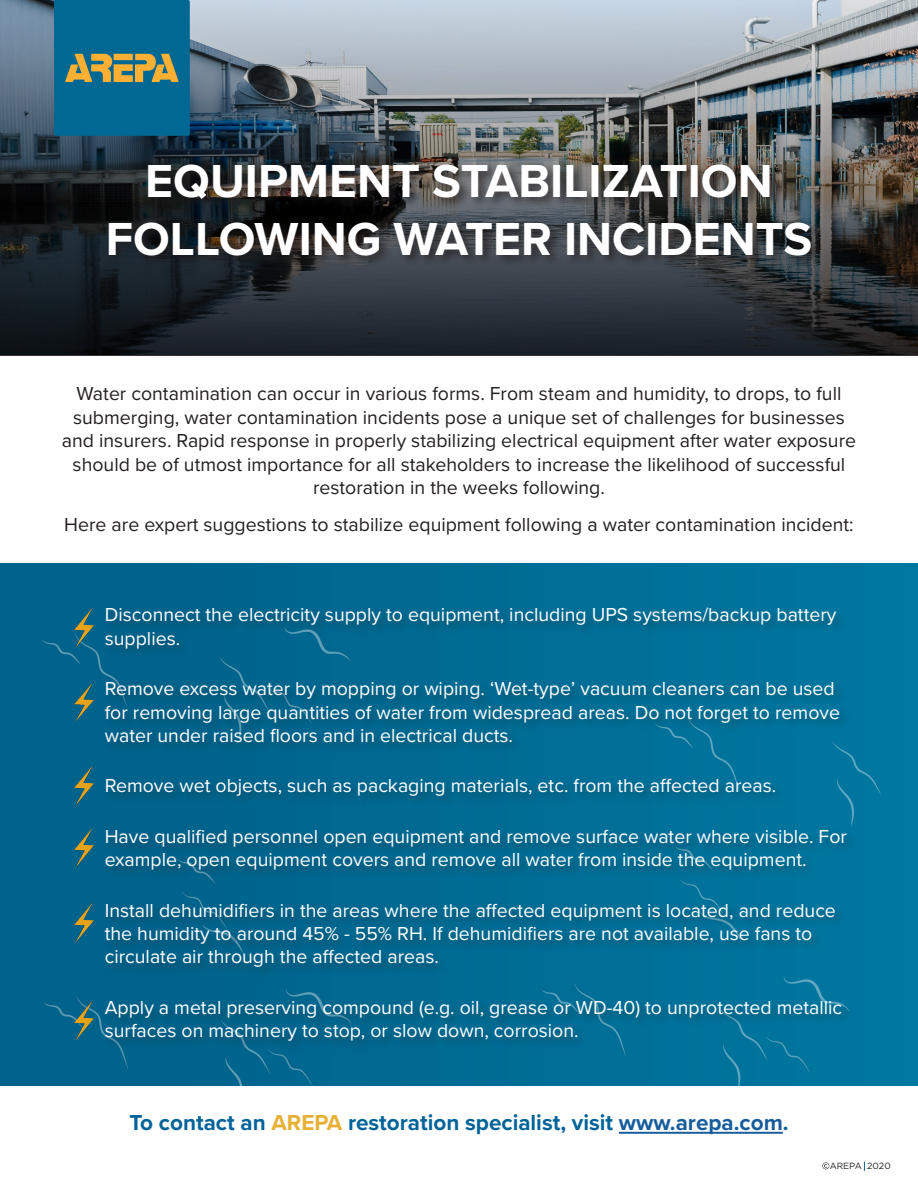
<style>
.page{position:relative;width:918px;height:1188px;background:#fff}
.page>*{position:absolute;margin:0;border:0;box-sizing:border-box;transform-origin:0 0}
.t1{font:700 48px "Proxima Nova";color:#fff}
.t2{font:700 22.5px "Proxima Nova";color:#006399}
.t3{font:19.5px/23.4px "Proxima Nova";color:#fff}
.t4{font:19.5px/23.4px "Proxima Nova";color:#231f20;text-align:center}
.t5{font:9px "Gotham HTF";color:#231f20}
.s1{color:#e7b035}
.s2{color:#175d9e}
</style>
<div class="page">
<img style="left:0;top:563px;width:918px;height:523px">
<img style="left:75px;top:608px;width:18px;height:39px">
<div style="left:103px;top:605px;width:756px;height:449px;background:#231f20;opacity:.4"></div>
<img style="left:75px;top:682px;width:18px;height:40px">
<img style="left:75px;top:766px;width:18px;height:40px">
<img style="left:75px;top:828px;width:18px;height:40px">
<img style="left:75px;top:902px;width:18px;height:40px">
<img style="left:75px;top:1000px;width:18px;height:40px">
<img style="left:0;top:0;width:918px;height:356px">
<div style="left:106px;top:161px;width:717px;height:107px;background:#231f20;opacity:.75"></div>
<div style="left:54px;top:0;width:136px;height:136px;background:#006893;border-radius:2px"></div>
<svg style="left:65px;top:54px;width:114px;height:28px"></svg>
<div style="left:114px;top:54px;width:19px;height:6px;background:#fbb033"></div>
<hr style="left:619px;top:1132px;width:164px;height:2px;background:#175d9e">
<svg style="left:822px;top:1162px;width:7px;height:7px"></svg>
<p class="t1" style="left:145px;top:145px;width:629px">EQUIPMENT STABILIZATION</p>
<p class="t1" style="left:106px;top:203px;width:708px">FOLLOWING WATER INCIDENTS</p>
<p class="t4" style="left:62px;top:381px;width:796px">Water contamination can occur in various forms. From steam and humidity, to drops, to full submerging, water contamination incidents pose a unique set of challenges for businesses and insurers. Rapid response in properly stabilizing electrical equipment after water exposure should be of utmost importance for all stakeholders to increase the likelihood of successful restoration in the weeks following.</p>
<p class="t4" style="left:64px;top:512px;width:791px">Here are expert suggestions to stabilize equipment following a water contamination incident:</p>
<p class="t3" style="left:105px;top:602px;width:733px">Disconnect the electricity supply to equipment, including UPS systems/backup battery supplies.</p>
<p class="t3" style="left:105px;top:676px;width:737px">Remove excess water by mopping or wiping. ‘Wet-type’ vacuum cleaners can be used for removing large quantities of water from widespread areas. Do not forget to remove water under raised floors and in electrical ducts.</p>
<p class="t3" style="left:105px;top:773px;width:673px">Remove wet objects, such as packaging materials, etc. from the affected areas.</p>
<p class="t3" style="left:105px;top:824px;width:744px">Have qualified personnel open equipment and remove surface water where visible. For example, open equipment covers and remove all water from inside the equipment.</p>
<p class="t3" style="left:105px;top:898px;width:733px">Install dehumidifiers in the areas where the affected equipment is located, and reduce the humidity to around 45% - 55% RH. If dehumidifiers are not available, use fans to circulate air through the affected areas.</p>
<p class="t3" style="left:105px;top:995px;width:739px">Apply a metal preserving compound (e.g. oil, grease or WD-40) to unprotected metallic surfaces on machinery to stop, or slow down, corrosion.</p>
<p class="t2" style="left:129px;top:1105px;width:661px">To contact an <span class="s1">AREPA</span> restoration specialist, visit <span class="s2">www.arepa.com</span>.</p>
<p class="t5" style="left:830px;top:1161px;width:63px">AREPA 2020</p>
</div>
